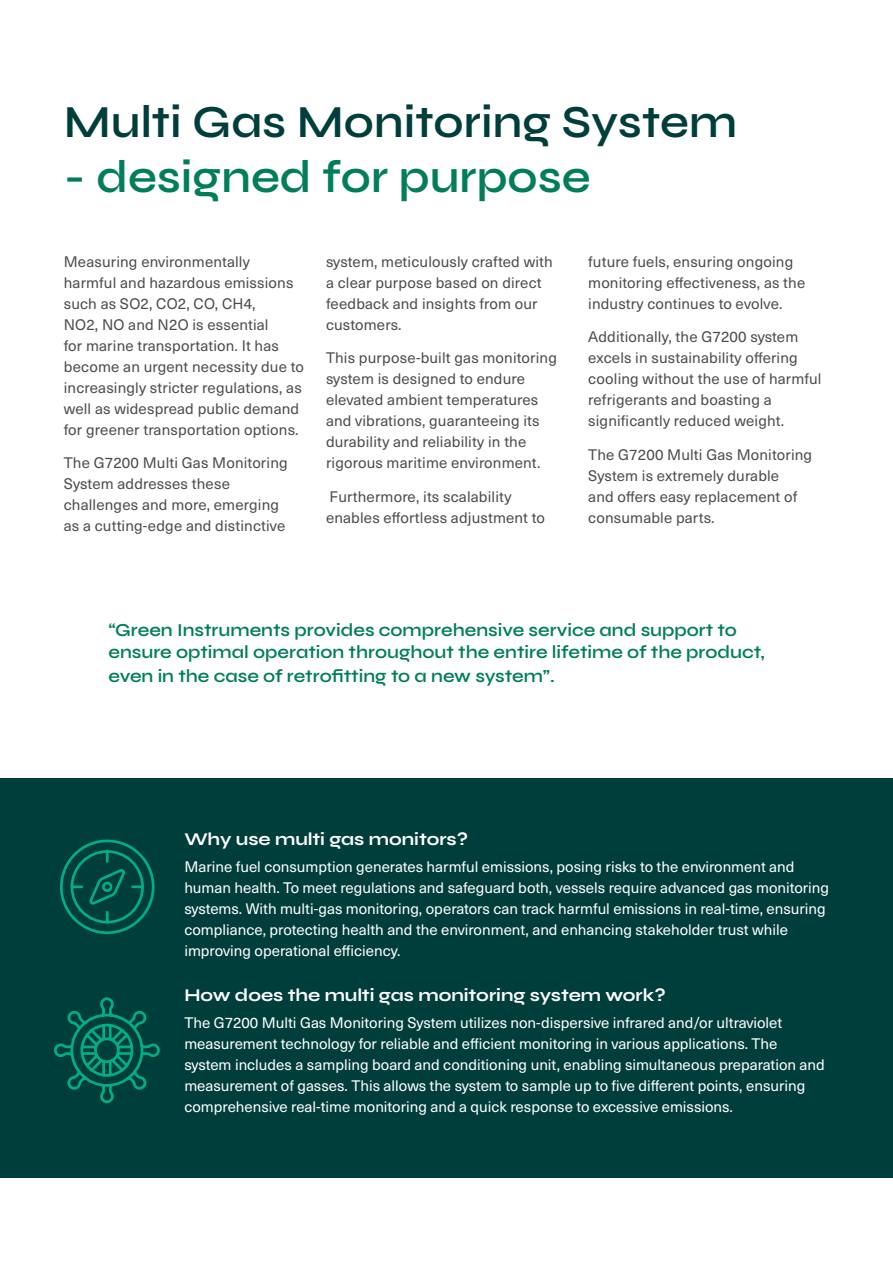
<style>
.page{position:relative;width:893px;height:1263px;background:#fff}
.page>*{position:absolute;margin:0;border:0;box-sizing:border-box;transform-origin:0 0}
.Headline_54pkt{font:600 45.9px "Syne";color:#003e3b}
.Headline_54pkt-2{font:600 45.9px "Syne";color:#007e5a}
.Headline_54pkt-3{font:600 18.3px/22px "Syne";color:#007e5a}
.Bullet_llist{font:18px "Syne";color:#fff}
.Bullet_llist-2{font:15px/21px "Neue Haas Unica W1 G";letter-spacing:.01em;color:#4b4c4d}
.Bullet_llist-3{font:15px/21px "Neue Haas Unica W1 G";color:#fff}
</style>
<div class="page">
<div style="left:0;top:778px;width:893px;height:400px;background:#003e3b"></div>
<svg style="left:54px;top:997px;width:106px;height:107px"></svg>
<svg style="left:60px;top:839px;width:95px;height:95px"></svg>
<p class="Headline_54pkt" style="left:64px;top:93px;width:675px">Multi Gas Monitoring System</p>
<p class="Headline_54pkt-2" style="left:64px;top:148px;width:528px">- designed for purpose</p>
<p class="Bullet_llist-2" style="left:64px;top:250px;width:242px">Measuring environmentally harmful and hazardous emissions such as SO2, CO2, CO, CH4,<br>NO2, NO and N2O is essential<br>for marine transportation. It has become an urgent necessity due to increasingly stricter regulations, as well as widespread public demand for greener transportation options.</p>
<p class="Bullet_llist-2" style="left:64px;top:452px;width:225px">The G7200 Multi Gas Monitoring<br>System addresses these challenges and more, emerging as a cutting-edge and distinctive</p>
<p class="Bullet_llist-2" style="left:326px;top:250px;width:228px">system, meticulously crafted with a clear purpose based on direct feedback and insights from our customers.</p>
<p class="Bullet_llist-2" style="left:326px;top:347px;width:232px">This purpose-built gas monitoring system is designed to endure elevated ambient temperatures and vibrations, guaranteeing its durability and reliability in the rigorous maritime environment.</p>
<p class="Bullet_llist-2" style="left:326px;top:485px;width:220px">Furthermore, its scalability enables effortless adjustment to</p>
<p class="Bullet_llist-2" style="left:588px;top:250px;width:219px">future fuels, ensuring ongoing monitoring effectiveness, as the industry continues to evolve.</p>
<p class="Bullet_llist-2" style="left:588px;top:326px;width:235px">Additionally, the G7200 system excels in sustainability offering cooling without the use of harmful refrigerants and boasting a significantly reduced weight.</p>
<p class="Bullet_llist-2" style="left:588px;top:443px;width:225px">The G7200 Multi Gas Monitoring<br>System is extremely durable<br>and offers easy replacement of consumable parts.</p>
<p class="Headline_54pkt-3" style="left:108px;top:618px;width:658px">“Green Instruments provides comprehensive service and support to ensure optimal operation throughout the entire lifetime of the product,</p>
<p class="Headline_54pkt-3" style="left:108px;top:664px;width:448px">even in the case of retrofitting to a new system”.</p>
<p class="Bullet_llist" style="left:184px;top:828px;width:285px">Why use multi gas monitors?</p>
<p class="Bullet_llist-3" style="left:184px;top:856px;width:646px">Marine fuel consumption generates harmful emissions, posing risks to the environment and human health. To meet regulations and safeguard both, vessels require advanced gas monitoring systems. With multi-gas monitoring, operators can track harmful emissions in real-time, ensuring compliance, protecting health and the environment, and enhancing stakeholder trust while improving operational efficiency.</p>
<p class="Bullet_llist" style="left:184px;top:984px;width:483px">How does the multi gas monitoring system work?</p>
<p class="Bullet_llist-3" style="left:184px;top:1011px;width:642px">The G7200 Multi Gas Monitoring System utilizes non-dispersive infrared and/or ultraviolet measurement technology for reliable and efficient monitoring in various applications. The system includes a sampling board and conditioning unit, enabling simultaneous preparation and measurement of gasses. This allows the system to sample up to five different points, ensuring comprehensive real-time monitoring and a quick response to excessive emissions.</p>
</div>
